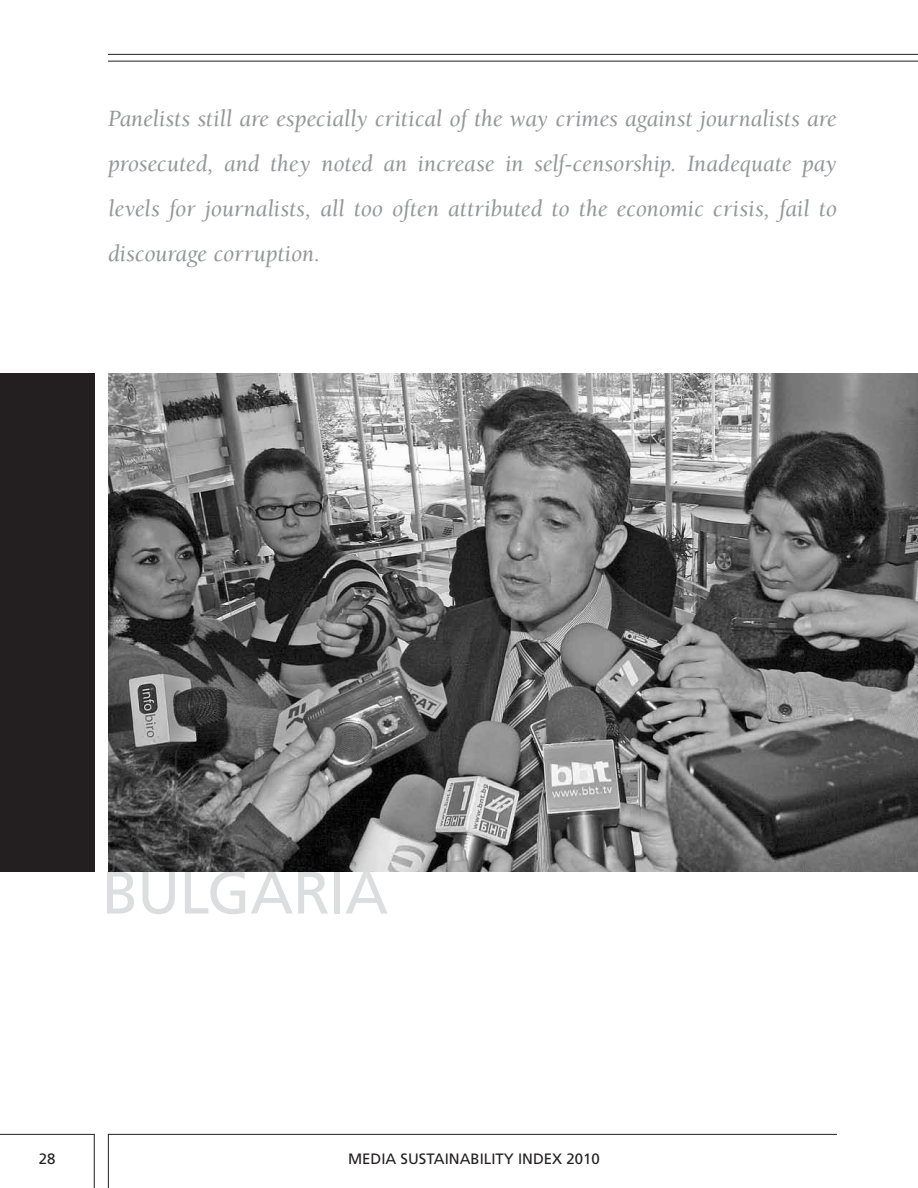
<style>
.page{position:relative;width:918px;height:1188px;background:#fff}
.page>*{position:absolute;margin:0;border:0;box-sizing:border-box;transform-origin:0 0}
.t1{font:60px "Frutiger LT Pro";color:#dcddde}
.t2{font:italic 24px/45px "Berkeley";letter-spacing:-.005em;color:#949698;text-align:justify}
.t3{font:15px "Frutiger LT Pro";color:#231f20}
</style>
<div class="page">
<hr style="left:108px;top:1134px;width:729px;height:1px;background:#231f20">
<hr style="left:0;top:1134px;width:94px;height:1px;background:#231f20">
<hr style="left:94px;top:1134px;width:1px;height:54px;background:#231f20">
<hr style="left:108px;top:1134px;width:1px;height:54px;background:#231f20">
<div style="left:0;top:373px;width:94px;height:499px;background:#231f20"></div>
<hr style="left:108px;top:61px;width:810px;height:1px;background:#231f20">
<hr style="left:108px;top:54px;width:810px;height:1px;background:#231f20">
<img style="left:108px;top:373px;width:810px;height:499px">
<p class="t2" style="left:108px;top:96px;width:730px">Panelists still are especially critical of the way crimes against journalists are prosecuted, and they noted an increase in self-censorship. Inadequate pay levels for journalists, all too often attributed to the economic crisis, fail to discourage corruption.</p>
<h1 class="t1" style="left:102px;top:857px;width:72px">BULGARIA</h1>
<p class="t3" style="left:39px;top:1150px;width:18px">28</p>
<p class="t3" style="left:348px;top:1150px;width:253px">MEDIA SUSTAINABILITY INDEX 2010</p>
</div>
